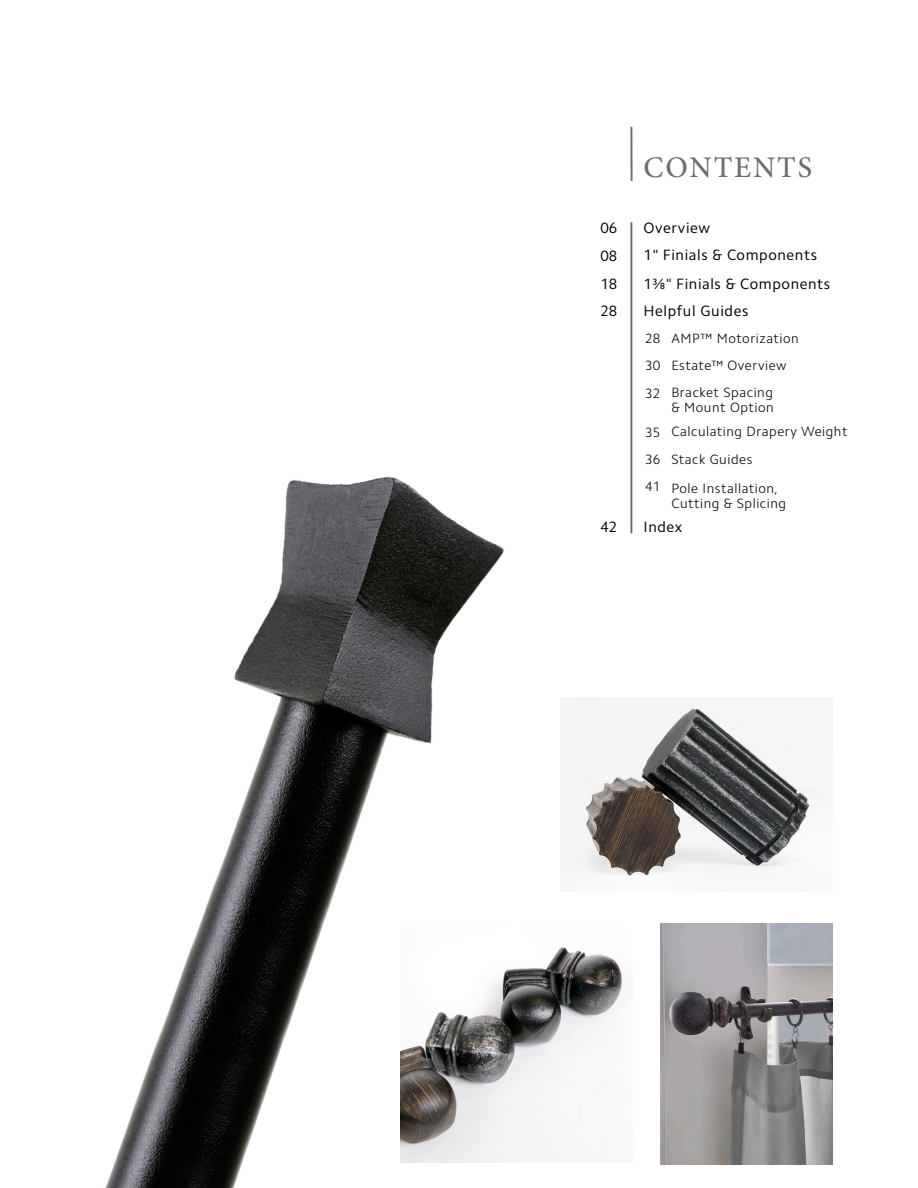
<style>
.page{position:relative;width:918px;height:1188px;background:#fff}
.page>*{position:absolute;margin:0;border:0;box-sizing:border-box;transform-origin:0 0}
.t1{font:500 30px "Minion Pro";letter-spacing:.06em;color:#6d6e71}
.t2{font:15px "Camphor Std";letter-spacing:.04em;color:#000}
.t3{font:300 13.5px/15px "Camphor Std";letter-spacing:.04em;color:#000}
</style>
<div class="page">
<img style="left:105px;top:477px;width:399px;height:711px">
<img style="left:560px;top:697px;width:260px;height:179px">
<img style="left:401px;top:922px;width:227px;height:241px">
<img style="left:660px;top:924px;width:173px;height:240px">
<hr style="left:630px;top:127px;width:3px;height:54px;background:#6d6e71">
<hr style="left:630px;top:222px;width:2px;height:311px;background:#6d6e71">
<p class="t1" style="left:644px;top:150px;width:170px">CONTENTS</p>
<p class="t2" style="left:600px;top:219px;width:18px">06</p>
<p class="t2" style="left:600px;top:247px;width:18px">08</p>
<p class="t2" style="left:600px;top:275px;width:18px">18</p>
<p class="t2" style="left:600px;top:303px;width:18px">28</p>
<p class="t2" style="left:644px;top:302px;width:106px">Helpful Guides</p>
<p class="t3" style="left:671px;top:331px;width:129px">AMP™ Motorization</p>
<p class="t3" style="left:671px;top:358px;width:117px">Estate™ Overview</p>
<p class="t2" style="left:644px;top:219px;width:68px">Overview</p>
<p class="t2" style="left:644px;top:247px;width:175px">1" Finials &amp; Components</p>
<p class="t2" style="left:644px;top:275px;width:188px">1⅜" Finials &amp; Components</p>
<p class="t3" style="left:645px;top:331px;width:17px">28</p>
<p class="t3" style="left:645px;top:358px;width:17px">30</p>
<p class="t2" style="left:600px;top:518px;width:18px">42</p>
<p class="t3" style="left:645px;top:386px;width:17px">32</p>
<p class="t3" style="left:671px;top:385px;width:104px">Bracket Spacing &amp; Mount Option</p>
<p class="t3" style="left:645px;top:425px;width:17px">35</p>
<p class="t3" style="left:671px;top:424px;width:178px">Calculating Drapery Weight</p>
<p class="t3" style="left:645px;top:452px;width:17px">36</p>
<p class="t3" style="left:671px;top:452px;width:82px">Stack Guides</p>
<p class="t3" style="left:645px;top:479px;width:17px">41</p>
<p class="t3" style="left:671px;top:481px;width:116px">Pole Installation,<br>Cutting &amp; Splicing</p>
<p class="t2" style="left:644px;top:518px;width:40px">Index</p>
</div>
